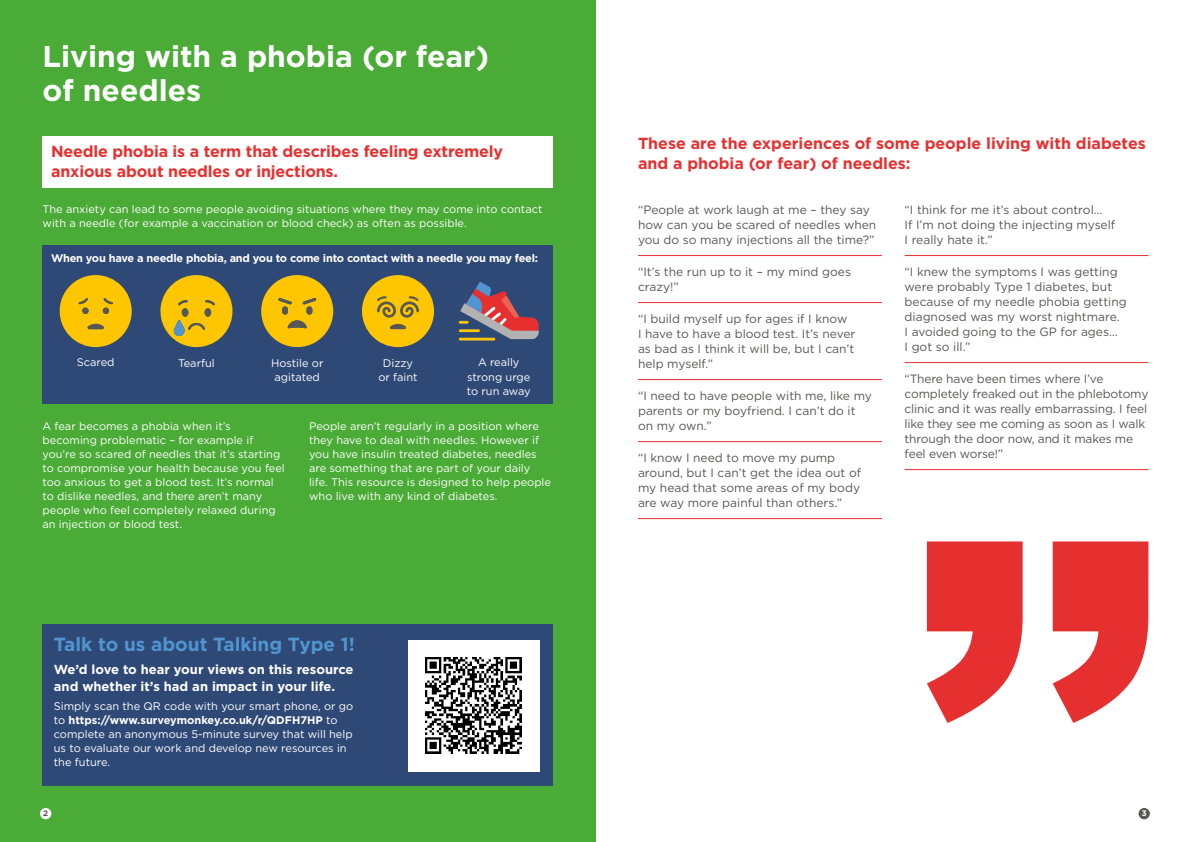
<style>
.page{position:relative;width:1191px;height:842px;background:#fff}
.page>*{position:absolute;margin:0;border:0;box-sizing:border-box;transform-origin:0 0}
.t1{font:700 30px/34px "Gotham";color:#fff}
.t2{font:700 19px "Gotham";color:#5094d0}
.t3{font:700 16px/20px "Gotham";letter-spacing:-.01em;color:#e63030}
.t4{font:700 13px/17px "Gotham";color:#fff}
.t5{font:12px/15px "Gotham";color:#575756}
.t6{font:11px/14px "Gotham";color:#fff}
.t7{font:700 11px "Gotham";letter-spacing:-.02em;color:#fff}
.t8{font:700 8px "Gotham";color:#575756}
.t9{font:700 8px "Gotham";color:#fff}
.s1{font-weight:700}
</style>
<div class="page">
<div style="left:0;top:0;width:595px;height:842px;background:#4aab36"></div>
<svg style="left:1052px;top:541px;width:96px;height:182px"></svg>
<svg style="left:927px;top:541px;width:95px;height:182px"></svg>
<hr style="left:638px;top:255px;width:244px;height:1px;background:#e63030">
<hr style="left:638px;top:302px;width:244px;height:1px;background:#e63030">
<hr style="left:638px;top:379px;width:244px;height:1px;background:#e63030">
<hr style="left:638px;top:441px;width:244px;height:1px;background:#e63030">
<hr style="left:638px;top:518px;width:244px;height:1px;background:#e63030">
<hr style="left:904px;top:255px;width:244px;height:1px;background:#e63030">
<hr style="left:904px;top:362px;width:244px;height:1px;background:#e63030">
<hr style="left:904px;top:469px;width:244px;height:1px;background:#e63030">
<div style="left:43px;top:245px;width:510px;height:159px;background:#2f4977"></div>
<svg style="left:60px;top:275px;width:72px;height:72px"></svg>
<svg style="left:160px;top:275px;width:72px;height:72px"></svg>
<svg style="left:261px;top:275px;width:72px;height:72px"></svg>
<svg style="left:362px;top:275px;width:72px;height:72px"></svg>
<hr style="left:459px;top:338px;width:36px;height:2px;background:#fdc600">
<svg style="left:459px;top:282px;width:80px;height:57px"></svg>
<div style="left:43px;top:136px;width:510px;height:52px;background:#fff"></div>
<div style="left:43px;top:624px;width:510px;height:162px;background:#2f4977"></div>
<div style="left:408px;top:640px;width:131px;height:132px;background:#fff"></div>
<img style="left:425px;top:658px;width:96px;height:96px">
<div style="left:1138px;top:808px;width:11px;height:11px;background:#575756;border-radius:50%"></div>
<div style="left:40px;top:808px;width:11px;height:11px;background:#fff;border-radius:50%"></div>
<h1 class="t1" style="left:43px;top:39px;width:448px">Living with a phobia (or fear) of needles</h1>
<h3 class="t3" style="left:51px;top:142px;width:453px">Needle phobia is a term that describes feeling extremely anxious about needles or injections.</h3>
<p class="t6" style="left:43px;top:202px;width:501px">The anxiety can lead to some people avoiding situations where they may come into contact with a needle (for example a vaccination or blood check) as often as possible.</p>
<p class="t7" style="left:51px;top:251px;width:488px">When you have a needle phobia, and you to come into contact with a needle you may feel:</p>
<p class="t6" style="left:178px;top:355px;width:38px">Tearful</p>
<p class="t6" style="left:77px;top:355px;width:39px">Scared</p>
<p class="t6" style="left:467px;top:355px;width:66px;text-align:center">A really strong urge to run away</p>
<p class="t6" style="left:271px;top:355px;width:54px;text-align:center">Hostile or agitated</p>
<p class="t6" style="left:378px;top:355px;width:41px;text-align:center">Dizzy or faint</p>
<p class="t6" style="left:43px;top:419px;width:244px">A fear becomes a phobia when it’s becoming problematic – for example if you’re so scared of needles that it’s starting to compromise your health because you feel too anxious to get a blood test. It’s normal to dislike needles, and there aren’t many people who feel completely relaxed during an injection or blood test.</p>
<p class="t6" style="left:309px;top:419px;width:243px">People aren’t regularly in a position where they have to deal with needles. However if you have insulin treated diabetes, needles are something that are part of your daily life. This resource is designed to help people who live with any kind of diabetes.</p>
<h2 class="t2" style="left:54px;top:632px;width:303px">Talk to us about Talking Type 1!</h2>
<p class="t4" style="left:54px;top:660px;width:301px">We’d love to hear your views on this resource and whether it’s had an impact in your life.</p>
<p class="t6" style="left:54px;top:699px;width:301px">Simply scan the QR code with your smart phone, or go to <span class="s1">https://www.surveymonkey.co.uk/r/QDFH7HP</span> to complete an anonymous 5-minute survey that will help us to evaluate our work and develop new resources in the future.</p>
<h3 class="t3" style="left:638px;top:133px;width:509px">These are the experiences of some people living with diabetes and a phobia (or fear) of needles:</h3>
<p class="t5" style="left:638px;top:202px;width:240px">“People at work laugh at me – they say how can you be scared of needles when you do so many injections all the time?”</p>
<p class="t5" style="left:638px;top:264px;width:214px">“It’s the run up to it – my mind goes crazy!”</p>
<p class="t5" style="left:638px;top:311px;width:219px">“I build myself up for ages if I know<br>I have to have a blood test. It’s never as bad as I think it will be, but I can’t help myself.”</p>
<p class="t5" style="left:638px;top:388px;width:235px">“I need to have people with me, like my parents or my boyfriend. I can’t do it on my own.”</p>
<p class="t5" style="left:638px;top:450px;width:225px">“I know I need to move my pump around, but I can’t get the idea out of my head that some areas of my body are way more painful than others.”</p>
<p class="t5" style="left:904px;top:202px;width:212px">“I think for me it’s about control…<br>If I’m not doing the injecting myself<br>I really hate it.”</p>
<p class="t5" style="left:904px;top:264px;width:224px">“I knew the symptoms I was getting were probably Type 1 diabetes, but because of my needle phobia getting diagnosed was my worst nightmare.<br>I avoided going to the GP for ages…<br>I got so ill.”</p>
<p class="t5" style="left:904px;top:371px;width:245px">“There have been times where I’ve completely freaked out in the phlebotomy clinic and it was really embarrassing. I feel like they see me coming as soon as I walk through the door now, and it makes me feel even worse!”</p>
<p class="t8" style="left:43px;top:808px;width:6px">2</p>
<p class="t9" style="left:1141px;top:808px;width:6px">3</p>
</div>
